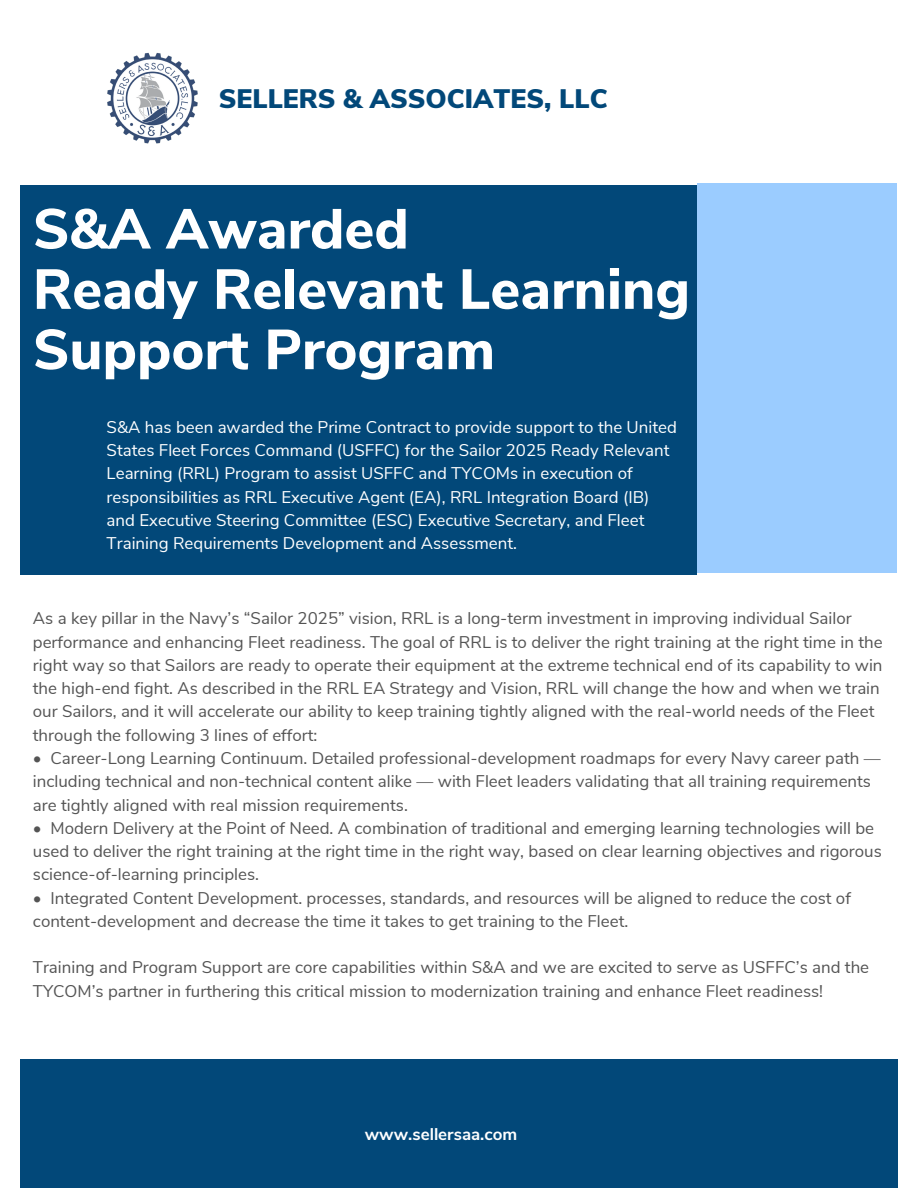
<style>
.page{position:relative;width:918px;height:1188px;background:#fff}
.page>*{position:absolute;margin:0;border:0;box-sizing:border-box;transform-origin:0 0}
.t1{font:800 56.25px/60.3px "Nunito Sans";color:#fff}
.t2{font:900 26.7px "Nunito Sans";color:#024879}
.t3{font:16.95px/23.2px "Nunito Sans";color:#545454}
.t4{font:16.95px/23.2px "Nunito Sans";color:#fff}
.t5{font:700 16.95px "Nunito Sans";color:#fff}
</style>
<div class="page">
<div style="left:20px;top:185px;width:677px;height:390px;background:#024879"></div>
<div style="left:697px;top:183px;width:199px;height:390px;background:#9bccff"></div>
<div style="left:20px;top:1059px;width:878px;height:129px;background:#024879"></div>
<img style="left:107px;top:52px;width:91px;height:92px">
<h2 class="t2" style="left:219px;top:81px;width:391px">SELLERS &amp; ASSOCIATES, LLC</h2>
<h1 class="t1" style="left:33px;top:200px;width:659px">S&amp;A Awarded<br>Ready Relevant Learning<br>Support Program</h1>
<p class="t4" style="left:107px;top:416px;width:572px">S&amp;A has been awarded the Prime Contract to provide support to the United States Fleet Forces Command (USFFC) for the Sailor 2025 Ready Relevant Learning (RRL) Program to assist USFFC and TYCOMs in execution of responsibilities as RRL Executive Agent (EA), RRL Integration Board (IB) and Executive Steering Committee (ESC) Executive Secretary, and Fleet Training Requirements Development and Assessment.</p>
<p class="t3" style="left:33px;top:607px;width:851px">As a key pillar in the Navy’s “Sailor 2025” vision, RRL is a long-term investment in improving individual Sailor performance and enhancing Fleet readiness. The goal of RRL is to deliver the right training at the right time in the right way so that Sailors are ready to operate their equipment at the extreme technical end of its capability to win the high-end fight. As described in the RRL EA Strategy and Vision, RRL will change the how and when we train our Sailors, and it will accelerate our ability to keep training tightly aligned with the real-world needs of the Fleet through the following 3 lines of effort:</p>
<p class="t3" style="left:33px;top:747px;width:849px">• Career-Long Learning Continuum. Detailed professional-development roadmaps for every Navy career path — including technical and non-technical content alike — with Fleet leaders validating that all training requirements are tightly aligned with real mission requirements.</p>
<p class="t3" style="left:33px;top:817px;width:851px">• Modern Delivery at the Point of Need. A combination of traditional and emerging learning technologies will be used to deliver the right training at the right time in the right way, based on clear learning objectives and rigorous science-of-learning principles.</p>
<p class="t3" style="left:33px;top:886px;width:819px">• Integrated Content Development. processes, standards, and resources will be aligned to reduce the cost of content-development and decrease the time it takes to get training to the Fleet.</p>
<p class="t3" style="left:33px;top:956px;width:838px">Training and Program Support are core capabilities within S&amp;A and we are excited to serve as USFFC’s and the<br>TYCOM’s partner in furthering this critical mission to modernization training and enhance Fleet readiness!</p>
<p class="t5" style="left:365px;top:1123px;width:154px">www.sellersaa.com</p>
</div>
